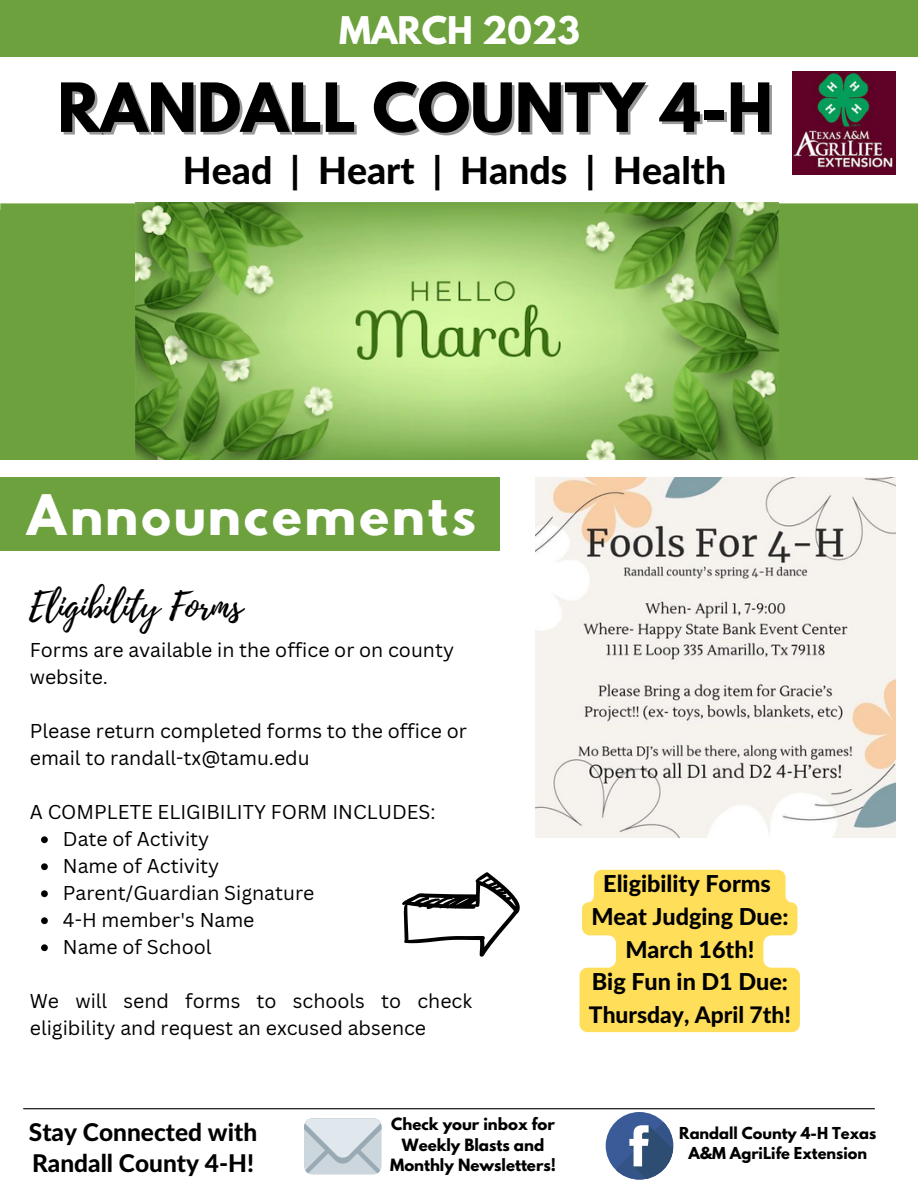
<style>
.page{position:relative;width:918px;height:1188px;background:#fff}
.page>*{position:absolute;margin:0;border:0;box-sizing:border-box;transform-origin:0 0}
.t1{font:700 60px "League Spartan";color:#000}
.t2{font:49.5px "Hussar Bd";color:#fff}
.t3{font:800 37.5px "Lato Latin";color:#000}
.t4{font:36px "Playlist Script";color:#000}
.t5{font:700 33.75px "League Spartan";color:#fff}
.t6{font:800 24.45px/30.6px "Lato Latin";color:#000}
.t7{font:800 23.4px/32.7px "Lato Latin";color:#000;text-align:center}
.t8{font:800 22.8px "Lato Latin";color:#000}
.t9{font:19.5px/27px "Canva Sans";color:#000}
.t10{font:700 15px/20.2px "League Spartan";color:#000;text-align:center}
.t11{font:700 14.55px/20.1px "League Spartan";color:#000;text-align:center}
</style>
<div class="page">
<svg style="left:0;top:203px;width:918px;height:7px;background:#75a649"></svg>
<img style="left:792px;top:71px;width:104px;height:104px">
<div style="left:0;top:0;width:918px;height:57px;background:#6da13e"></div>
<div style="left:304px;top:1118px;width:78px;height:57px;background:#ccd6dd;border-radius:9px"></div>
<svg style="left:304px;top:1118px;width:78px;height:55px"></svg>
<div style="left:606px;top:1112px;width:67px;height:68px;background:#3a5a98;border-radius:50%"></div>
<svg style="left:616px;top:1122px;width:58px;height:58px"></svg>
<hr style="left:23px;top:1108px;width:852px;height:1px;background:#000">
<div style="left:0;top:210px;width:918px;height:249px;background:#6da13e"></div>
<svg style="left:402px;top:872px;width:118px;height:85px"></svg>
<div style="left:0;top:477px;width:500px;height:73px;background:#6da13e"></div>
<img style="left:136px;top:203px;width:642px;height:256px">
<img style="left:535px;top:477px;width:360px;height:360px">
<svg style="left:41px;top:836px;width:7px;height:7px"></svg>
<svg style="left:41px;top:863px;width:7px;height:7px"></svg>
<svg style="left:41px;top:890px;width:7px;height:7px"></svg>
<svg style="left:41px;top:917px;width:7px;height:7px"></svg>
<svg style="left:41px;top:944px;width:7px;height:7px"></svg>
<svg style="left:580px;top:870px;width:220px;height:162px;background:#ffe168"></svg>
<h3 class="t5" style="left:339px;top:13px;width:242px">MARCH 2023</h3>
<h1 class="t1" style="left:57px;top:78px;width:717px">RANDALL COUNTY 4-H</h1>
<h3 class="t3" style="left:183px;top:154px;width:545px">Head | Heart | Hands | Health</h3>
<h2 class="t2" style="left:23px;top:491px;width:455px">Announcements</h2>
<h3 class="t4" style="left:29px;top:581px;width:215px">Eligibility Forms</h3>
<p class="t9" style="left:30px;top:636px;width:426px">Forms are available in the office or on county website.</p>
<p class="t9" style="left:30px;top:717px;width:439px">Please return completed forms to the office or email to randall-tx@tamu.edu</p>
<p class="t9" style="left:30px;top:798px;width:407px">A COMPLETE ELIGIBILITY FORM INCLUDES:</p>
<p class="t9" style="left:63px;top:825px;width:253px">Date of Activity<br>Name of Activity<br>Parent/Guardian Signature<br>4-H member's Name<br>Name of School</p>
<p class="t9" style="left:30px;top:987px;width:444px">We will send forms to schools to check eligibility and request an excused absence</p>
<p class="t6" style="left:29px;top:1119px;width:230px">Stay Connected with<br>Randall County 4-H!</p>
<p class="t10" style="left:390px;top:1116px;width:167px">Check your inbox for<br>Weekly Blasts and<br>Monthly Newsletters!</p>
<p class="t7" style="left:591px;top:869px;width:199px">Eligibility Forms<br>Meat Judging Due:<br>March 16th!<br>Big Fun in D1 Due:</p>
<p class="t8" style="left:589px;top:1005px;width:203px">Thursday, April 7th!</p>
<p class="t11" style="left:679px;top:1125px;width:199px">Randall County 4-H Texas<br>A&amp;M AgriLife Extension</p>
</div>
